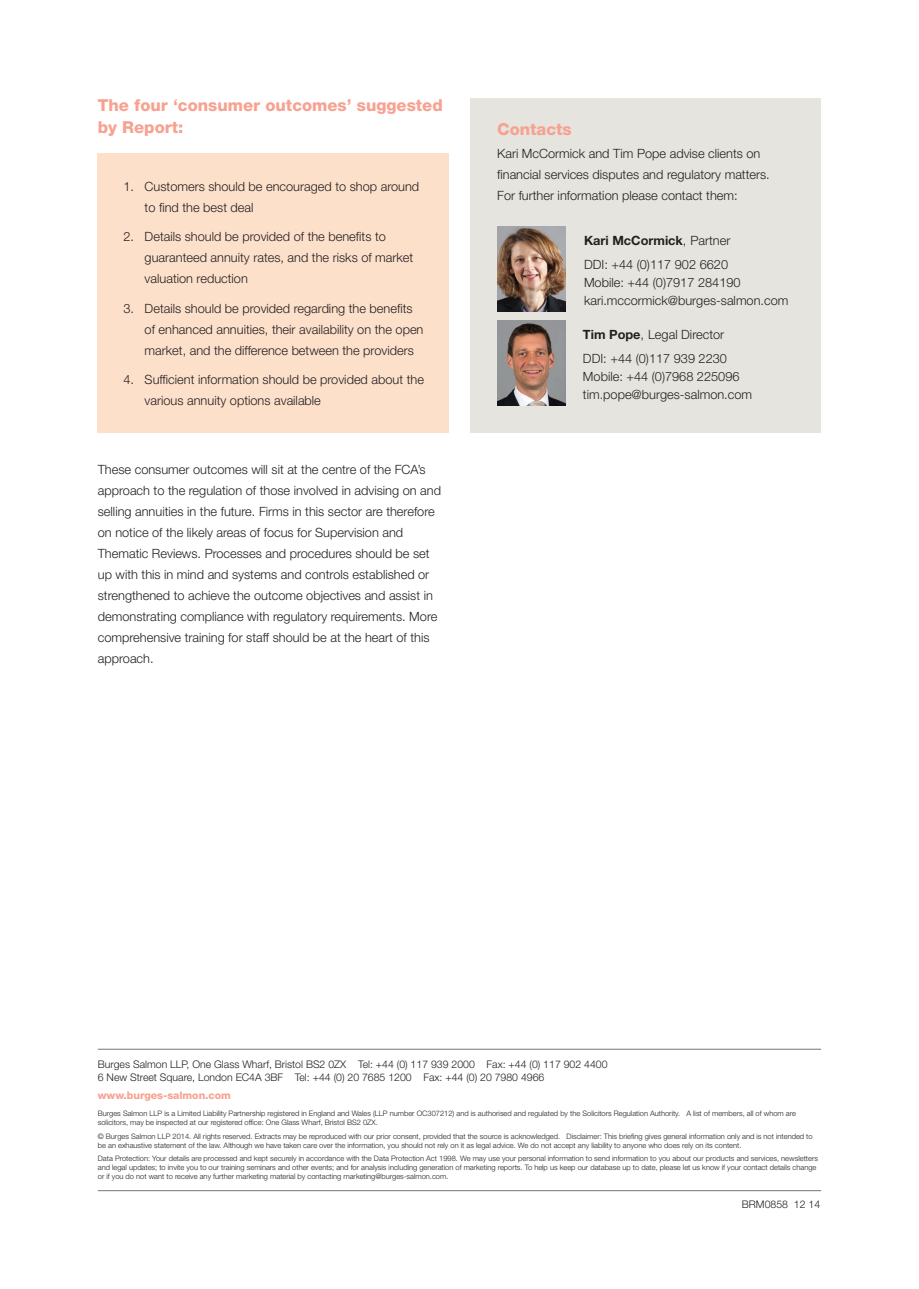
<style>
.page{position:relative;width:919px;height:1289px;background:#fff}
.page>*{position:absolute;margin:0;border:0;box-sizing:border-box;transform-origin:0 0}
.title_-_pink{font:800 16.5px/22.5px "Helvetica Neue LT Std";color:#f7a291}
.subtitle_-_pink{font:800 16.5px "Helvetica Neue LT Std";color:#f7a291}
.bodytext{font:300 12.75px/21px "Helvetica Neue LT Std";color:#231f20}
.bodytext-2{font:700 12.75px "Helvetica Neue LT Std";color:#231f20}
.t1{font:300 10.5px/13.5px "Helvetica Neue LT Std";color:#231f20}
.t2{font:800 10.5px "Helvetica Neue LT Std";color:#f7a291}
.disclaimer{font:300 7.5px/9px "Helvetica Neue LT Std";color:#231f20}
.s1{font-weight:300}
.s2{font-weight:700}
</style>
<div class="page">
<hr style="left:98px;top:1190px;width:723px;height:1px;background:#7d716c">
<hr style="left:98px;top:1048px;width:723px;height:1px;background:#7d716c">
<div style="left:470px;top:98px;width:350px;height:334px;background:#e6e4df"></div>
<img style="left:497px;top:321px;width:68px;height:85px">
<img style="left:497px;top:226px;width:68px;height:85px">
<div style="left:98px;top:153px;width:351px;height:279px;background:#fde0ca"></div>
<p class="title_-_pink" style="left:98px;top:93px;width:346px">The four ‘consumer outcomes’ suggested by Report:</p>
<p class="bodytext" style="left:145px;top:175px;width:276px;text-indent:-21px">1. Customers should be encouraged to shop around to find the best deal</p>
<p class="bodytext" style="left:145px;top:226px;width:270px;text-indent:-21px">2. Details should be provided of the benefits to guaranteed annuity rates, and the risks of market valuation reduction</p>
<p class="bodytext" style="left:145px;top:297px;width:280px;text-indent:-21px">3. Details should be provided regarding the benefits of enhanced annuities, their availability on the open market, and the difference between the providers</p>
<p class="bodytext" style="left:145px;top:369px;width:281px;text-indent:-21px">4. Sufficient information should be provided about the various annuity options available</p>
<p class="bodytext" style="left:98px;top:458px;width:344px">These consumer outcomes will sit at the centre of the FCA’s approach to the regulation of those involved in advising on and selling annuities in the future. Firms in this sector are therefore on notice of the likely areas of focus for Supervision and Thematic Reviews. Processes and procedures should be set up with this in mind and systems and controls established or strengthened to achieve the outcome objectives and assist in demonstrating compliance with regulatory requirements. More comprehensive training for staff should be at the heart of this approach.</p>
<p class="subtitle_-_pink" style="left:497px;top:119px;width:76px">Contacts</p>
<p class="bodytext" style="left:497px;top:143px;width:274px">Kari McCormick and Tim Pope advise clients on financial services disputes and regulatory matters.<br>For further information please contact them:</p>
<p class="bodytext-2" style="left:584px;top:232px;width:148px">Kari McCormick<span class="s1">, Partner</span></p>
<p class="bodytext" style="left:584px;top:254px;width:145px">DDI: +44 (0)117 902 6620</p>
<p class="bodytext" style="left:584px;top:273px;width:206px;line-height:18px">Mobile: +44 (0)7917 284190 kari.mccormick@burges-salmon.com</p>
<p class="bodytext" style="left:583px;top:323px;width:143px"><span class="s2">Tim Pope</span>, Legal Director</p>
<p class="bodytext" style="left:583px;top:348px;width:145px">DDI: +44 (0)117 939 2230</p>
<p class="bodytext" style="left:583px;top:367px;width:171px;line-height:18px">Mobile: +44 (0)7968 225096 tim.pope@burges-salmon.com</p>
<p class="t1" style="left:98px;top:1056px;width:511px">Burges Salmon LLP, One Glass Wharf, Bristol BS2 0ZX Tel: +44 (0) 117 939 2000 Fax: +44 (0) 117 902 4400<br>6 New Street Square, London EC4A 3BF Tel: +44 (0) 20 7685 1200 Fax: +44 (0) 20 7980 4966</p>
<p class="t2" style="left:98px;top:1088px;width:135px">www.burges-salmon.com</p>
<p class="disclaimer" style="left:98px;top:1108px;width:699px">Burges Salmon LLP is a Limited Liability Partnership registered in England and Wales (LLP number OC307212) and is authorised and regulated by the Solicitors Regulation Authority. A list of members, all of whom are solicitors, may be inspected at our registered office: One Glass Wharf, Bristol BS2 0ZX.</p>
<p class="disclaimer" style="left:98px;top:1131px;width:716px">© Burges Salmon LLP 2014. All rights reserved. Extracts may be reproduced with our prior consent, provided that the source is acknowledged. Disclaimer: This briefing gives general information only and is not intended to be an exhaustive statement of the law. Although we have taken care over the information, you should not rely on it as legal advice. We do not accept any liability to anyone who does rely on its content.</p>
<p class="disclaimer" style="left:98px;top:1153px;width:721px">Data Protection: Your details are processed and kept securely in accordance with the Data Protection Act 1998. We may use your personal information to send information to you about our products and services, newsletters and legal updates; to invite you to our training seminars and other events; and for analysis including generation of marketing reports. To help us keep our database up to date, please let us know if your contact details change or if you do not want to receive any further marketing material by contacting marketing@burges-salmon.com.</p>
<p class="t1" style="left:741px;top:1196px;width:80px">BRM0858 12 14</p>
</div>
